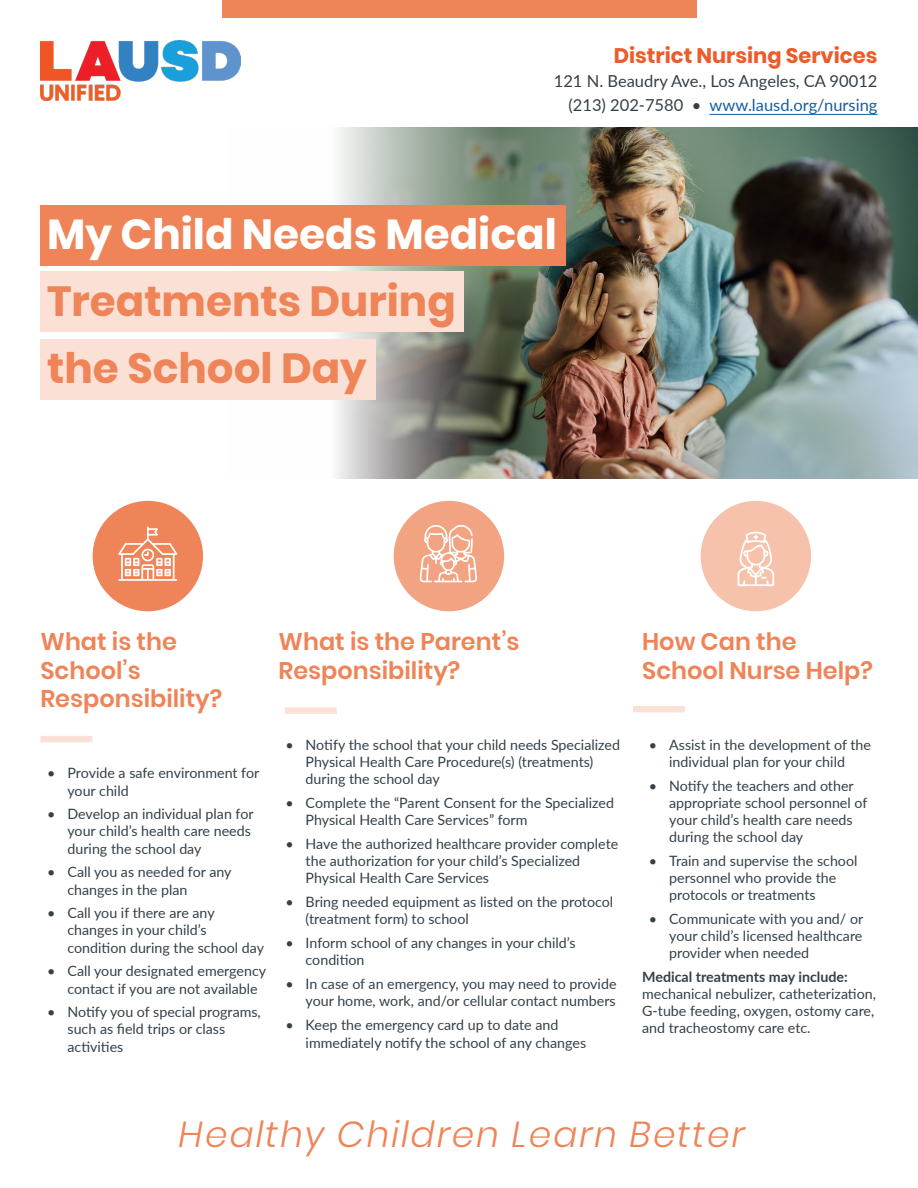
<style>
.page{position:relative;width:918px;height:1188px;background:#fff}
.page>*{position:absolute;margin:0;border:0;box-sizing:border-box;transform-origin:0 0}
.t1{font:700 42px "Poppins";color:#ee8457}
.t2{font:700 42px "Poppins";color:#fff}
.t3{font:italic 300 36px "Poppins";letter-spacing:.05em;color:#ee8457}
.Body_Text_Style{font:600 24px/28.8px "Poppins";color:#ee8457}
.Body_Text_Style-2{font:700 21px "Poppins";color:#ec5b29}
.Body_Text_Style-3{font:16.5px "Lato";color:#354048}
.Body_Text_Style-4{font:16.5px "Lato";color:#175d9e}
.Body_Text_Style-5{font:14.25px/17.1px "Lato";color:#354048}
.s1{color:#354048}
.s2{font-weight:700}
</style>
<div class="page">
<div style="left:93px;top:501px;width:110px;height:110px;background:#ee8457;border-radius:50%"></div>
<div style="left:394px;top:501px;width:110px;height:110px;background:#f2a381;border-radius:50%"></div>
<div style="left:701px;top:501px;width:110px;height:110px;background:#f7c2ab;border-radius:50%"></div>
<img style="left:41px;top:41px;width:200px;height:60px">
<hr style="left:710px;top:114px;width:167px;height:1px;background:#175d9e">
<img style="left:226px;top:128px;width:692px;height:350px">
<svg style="left:420px;top:525px;width:57px;height:57px"></svg>
<svg style="left:738px;top:532px;width:36px;height:54px"></svg>
<svg style="left:118px;top:526px;width:59px;height:55px"></svg>
<div style="left:40px;top:736px;width:52px;height:6px;background:#fbe0d5"></div>
<div style="left:285px;top:707px;width:52px;height:7px;background:#fbe0d5"></div>
<div style="left:633px;top:706px;width:52px;height:6px;background:#fbe0d5"></div>
<div style="left:40px;top:205px;width:526px;height:61px;background:#ee8457"></div>
<div style="left:40px;top:272px;width:424px;height:60px;background:#fbe0d5"></div>
<div style="left:40px;top:339px;width:336px;height:61px;background:#fbe0d5"></div>
<div style="left:222px;top:0;width:475px;height:17px;background:#ee8457"></div>
<p class="Body_Text_Style-2" style="left:614px;top:43px;width:265px">District Nursing Services</p>
<p class="Body_Text_Style-3" style="left:554px;top:69px;width:325px">121 N. Beaudry Ave., Los Angeles, CA 90012</p>
<p class="Body_Text_Style-4" style="left:569px;top:93px;width:310px"><span class="s1">(213) 202-7580 •</span> www.lausd.org/nursing</p>
<p class="t2" style="left:47px;top:210px;width:511px">My Child Needs Medical</p>
<p class="t1" style="left:47px;top:277px;width:410px">Treatments During</p>
<p class="t1" style="left:47px;top:344px;width:321px">the School Day</p>
<p class="Body_Text_Style" style="left:40px;top:627px;width:183px">What is the<br>School’s<br>Responsibility?</p>
<p class="Body_Text_Style-5" style="left:68px;top:764px;width:193px;text-indent:-20px">• Provide a safe environment for your child</p>
<p class="Body_Text_Style-5" style="left:68px;top:805px;width:188px;text-indent:-20px">• Develop an individual plan for your child’s health care needs during the school day</p>
<p class="Body_Text_Style-5" style="left:68px;top:863px;width:166px;text-indent:-20px">• Call you as needed for any changes in the plan</p>
<p class="Body_Text_Style-5" style="left:68px;top:904px;width:198px;text-indent:-20px">• Call you if there are any changes in your child’s condition during the school day</p>
<p class="Body_Text_Style-5" style="left:68px;top:962px;width:200px;text-indent:-20px">• Call your designated emergency contact if you are not available</p>
<p class="Body_Text_Style-5" style="left:68px;top:1003px;width:195px;text-indent:-20px">• Notify you of special programs, such as field trips or class activities</p>
<p class="Body_Text_Style" style="left:279px;top:627px;width:242px">What is the Parent’s<br>Responsibility?</p>
<p class="Body_Text_Style-5" style="left:306px;top:735px;width:316px;text-indent:-20px">• Notify the school that your child needs Specialized<br>Physical Health Care Procedure(s) (treatments) during the school day</p>
<p class="Body_Text_Style-5" style="left:306px;top:793px;width:310px;text-indent:-20px">• Complete the “Parent Consent for the Specialized<br>Physical Health Care Services” form</p>
<p class="Body_Text_Style-5" style="left:306px;top:834px;width:314px;text-indent:-20px">• Have the authorized healthcare provider complete the authorization for your child’s Specialized<br>Physical Health Care Services</p>
<p class="Body_Text_Style-5" style="left:306px;top:892px;width:309px;text-indent:-20px">• Bring needed equipment as listed on the protocol (treatment form) to school</p>
<p class="Body_Text_Style-5" style="left:306px;top:933px;width:272px;text-indent:-20px">• Inform school of any changes in your child’s condition</p>
<p class="Body_Text_Style-5" style="left:285px;top:974px;width:333px;text-align:right">• In case of an emergency, you may need to provide your home, work, and/or cellular contact numbers</p>
<p class="Body_Text_Style-5" style="left:306px;top:1014px;width:282px;line-height:18.9px;text-indent:-20px">• Keep the emergency card up to date and immediately notify the school of any changes</p>
<p class="Body_Text_Style" style="left:642px;top:627px;width:232px">How Can the<br>School Nurse Help?</p>
<p class="Body_Text_Style-5" style="left:649px;top:735px;width:224px;text-align:center">• Assist in the development of the individual plan for your child</p>
<p class="Body_Text_Style-5" style="left:669px;top:776px;width:200px;text-indent:-20px">• Notify the teachers and other appropriate school personnel of your child’s health care needs during the school day</p>
<p class="Body_Text_Style-5" style="left:669px;top:851px;width:190px;text-indent:-20px">• Train and supervise the school personnel who provide the protocols or treatments</p>
<p class="Body_Text_Style-5" style="left:669px;top:909px;width:196px;text-align:justify;text-indent:-20px">• Communicate with you and/ or your child’s licensed healthcare provider when needed</p>
<p class="Body_Text_Style-5" style="left:642px;top:968px;width:235px"><span class="s2">Medical treatments may include: </span>mechanical nebulizer, catheterization, G-tube feeding, oxygen, ostomy care, and tracheostomy care etc.</p>
<p class="t3" style="left:179px;top:1114px;width:567px">Healthy Children Learn Better</p>
</div>
